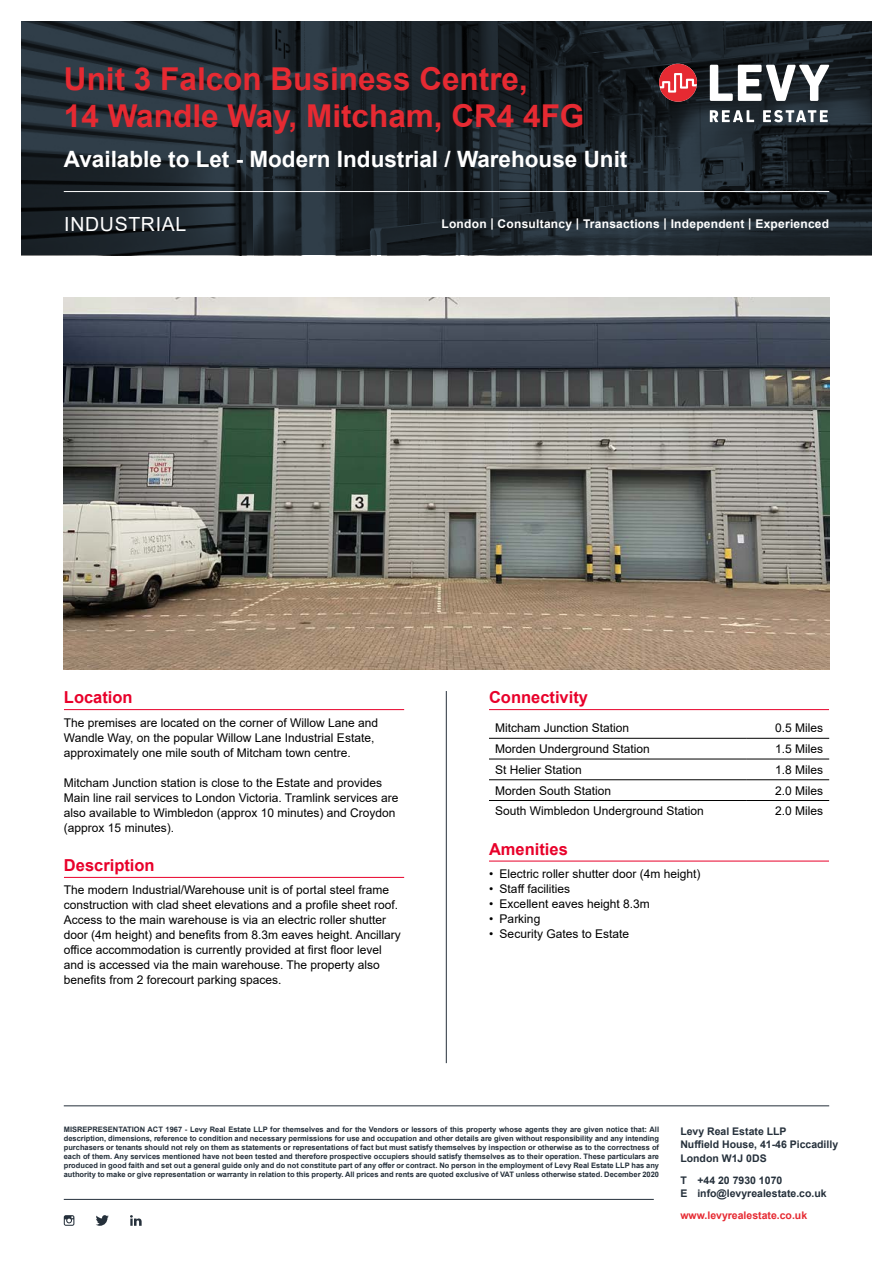
<style>
.page{position:relative;width:893px;height:1263px;background:#fff}
.page>*{position:absolute;margin:0;border:0;box-sizing:border-box;transform-origin:0 0}
.t1{font:700 31.5px/37.8px "Arial";color:#e62a32}
.t2{font:700 22.5px "Arial";color:#fff}
.t3{font:19.5px "Arial";letter-spacing:.035em;color:#fff}
.t4{font:700 16.5px "Arial";color:#e8002a}
.t5{font:12px/15px "Arial";color:#000}
.t6{font:700 12px "Arial";letter-spacing:.02em;color:#fff}
.t7{font:700 10.5px/13.5px "Arial";color:#25303b}
.t8{font:700 10.5px "Arial";color:#e62a32}
.t9{font:700 7.5px/9px "Arial";color:#25303b;text-align:justify}
</style>
<div class="page">
<svg style="left:21px;top:21px;width:851px;height:234px;background:#1d262d"></svg>
<svg style="left:710px;top:65px;width:119px;height:36px"></svg>
<svg style="left:710px;top:110px;width:44px;height:12px"></svg>
<svg style="left:763px;top:110px;width:65px;height:12px"></svg>
<svg style="left:659px;top:64px;width:38px;height:38px"></svg>
<hr style="left:64px;top:1199px;width:590px;height:1px;background:#25303b">
<hr style="left:64px;top:1105px;width:765px;height:1px;background:#25303b">
<hr style="left:64px;top:191px;width:765px;height:1px;background:#fff">
<svg style="left:130px;top:1215px;width:12px;height:11px"></svg>
<svg style="left:96px;top:1215px;width:13px;height:11px"></svg>
<svg style="left:64px;top:1215px;width:10px;height:11px"></svg>
<hr style="left:64px;top:709px;width:340px;height:1px;background:#e8002a">
<hr style="left:64px;top:877px;width:340px;height:1px;background:#e8002a">
<img style="left:64px;top:298px;width:765px;height:372px">
<hr style="left:489px;top:709px;width:340px;height:1px;background:#e8002a">
<hr style="left:489px;top:861px;width:340px;height:1px;background:#e8002a">
<hr style="left:489px;top:738px;width:257px;height:1px;background:#000">
<hr style="left:746px;top:738px;width:83px;height:1px;background:#000">
<hr style="left:489px;top:759px;width:257px;height:1px;background:#000">
<hr style="left:746px;top:759px;width:83px;height:1px;background:#000">
<hr style="left:489px;top:779px;width:257px;height:1px;background:#000">
<hr style="left:746px;top:779px;width:83px;height:1px;background:#000">
<hr style="left:489px;top:800px;width:257px;height:1px;background:#000">
<hr style="left:746px;top:800px;width:83px;height:1px;background:#000">
<hr style="left:446px;top:691px;width:1px;height:372px;background:#25303b">
<h1 class="t1" style="left:64px;top:60px;width:522px">Unit 3 Falcon Business Centre,<br>14 Wandle Way, Mitcham, CR4 4FG</h1>
<h2 class="t2" style="left:64px;top:143px;width:565px">Available to Let - Modern Industrial / Warehouse Unit</h2>
<h3 class="t3" style="left:64px;top:210px;width:124px">INDUSTRIAL</h3>
<p class="t6" style="left:441px;top:215px;width:389px">London | Consultancy | Transactions | Independent | Experienced</p>
<h3 class="t4" style="left:64px;top:686px;width:70px">Location</h3>
<p class="t5" style="left:64px;top:715px;width:316px">The premises are located on the corner of Willow Lane and<br>Wandle Way, on the popular Willow Lane Industrial Estate, approximately one mile south of Mitcham town centre.</p>
<p class="t5" style="left:64px;top:775px;width:336px">Mitcham Junction station is close to the Estate and provides Main line rail services to London Victoria. Tramlink services are also available to Wimbledon (approx 10 minutes) and Croydon (approx 15 minutes).</p>
<h3 class="t4" style="left:64px;top:853px;width:92px">Description</h3>
<p class="t5" style="left:64px;top:882px;width:338px">The modern Industrial/Warehouse unit is of portal steel frame construction with clad sheet elevations and a profile sheet roof.<br>Access to the main warehouse is via an electric roller shutter door (4m height) and benefits from 8.3m eaves height. Ancillary office accommodation is currently provided at first floor level and is accessed via the main warehouse. The property also benefits from 2 forecourt parking spaces.</p>
<h3 class="t4" style="left:489px;top:686px;width:101px">Connectivity</h3>
<p class="t5" style="left:495px;top:720px;width:136px">Mitcham Junction Station</p>
<p class="t5" style="left:775px;top:720px;width:50px">0.5 Miles</p>
<p class="t5" style="left:495px;top:741px;width:156px">Morden Underground Station</p>
<p class="t5" style="left:775px;top:741px;width:50px">1.5 Miles</p>
<p class="t5" style="left:495px;top:762px;width:88px">St Helier Station</p>
<p class="t5" style="left:775px;top:762px;width:50px">1.8 Miles</p>
<p class="t5" style="left:495px;top:783px;width:118px">Morden South Station</p>
<p class="t5" style="left:775px;top:783px;width:50px">2.0 Miles</p>
<p class="t5" style="left:495px;top:803px;width:210px">South Wimbledon Underground Station</p>
<p class="t5" style="left:775px;top:803px;width:50px">2.0 Miles</p>
<h3 class="t4" style="left:489px;top:837px;width:80px">Amenities</h3>
<p class="t5" style="left:489px;top:866px;width:213px">• Electric roller shutter door (4m height)</p>
<p class="t5" style="left:489px;top:881px;width:83px">• Staff facilities</p>
<p class="t5" style="left:489px;top:896px;width:162px">• Excellent eaves height 8.3m</p>
<p class="t5" style="left:489px;top:911px;width:53px">• Parking</p>
<p class="t5" style="left:489px;top:926px;width:142px">• Security Gates to Estate</p>
<p class="t9" style="left:64px;top:1125px;width:597px">MISREPRESENTATION ACT 1967 - Levy Real Estate LLP for themselves and for the Vendors or lessors of this property whose agents they are given notice that: All description, dimensions, reference to condition and necessary permissions for use and occupation and other details are given without responsibility and any intending purchasers or tenants should not rely on them as statements or representations of fact but must satisfy themselves by inspection or otherwise as to the correctness of each of them. Any services mentioned have not been tested and therefore prospective occupiers should satisfy themselves as to their operation. These particulars are produced in good faith and set out a general guide only and do not constitute part of any offer or contract. No person in the employment of Levy Real Estate LLP has any authority to make or give representation or warranty in relation to this property. All prices and rents are quoted exclusive of VAT unless otherwise stated. December 2020</p>
<p class="t7" style="left:680px;top:1124px;width:159px">Levy Real Estate LLP<br>Nuffield House, 41-46 Piccadilly<br>London W1J 0DS</p>
<p class="t7" style="left:680px;top:1173px;width:148px">T +44 20 7930 1070<br>E info@levyrealestate.co.uk</p>
<p class="t8" style="left:680px;top:1208px;width:128px">www.levyrealestate.co.uk</p>
</div>
